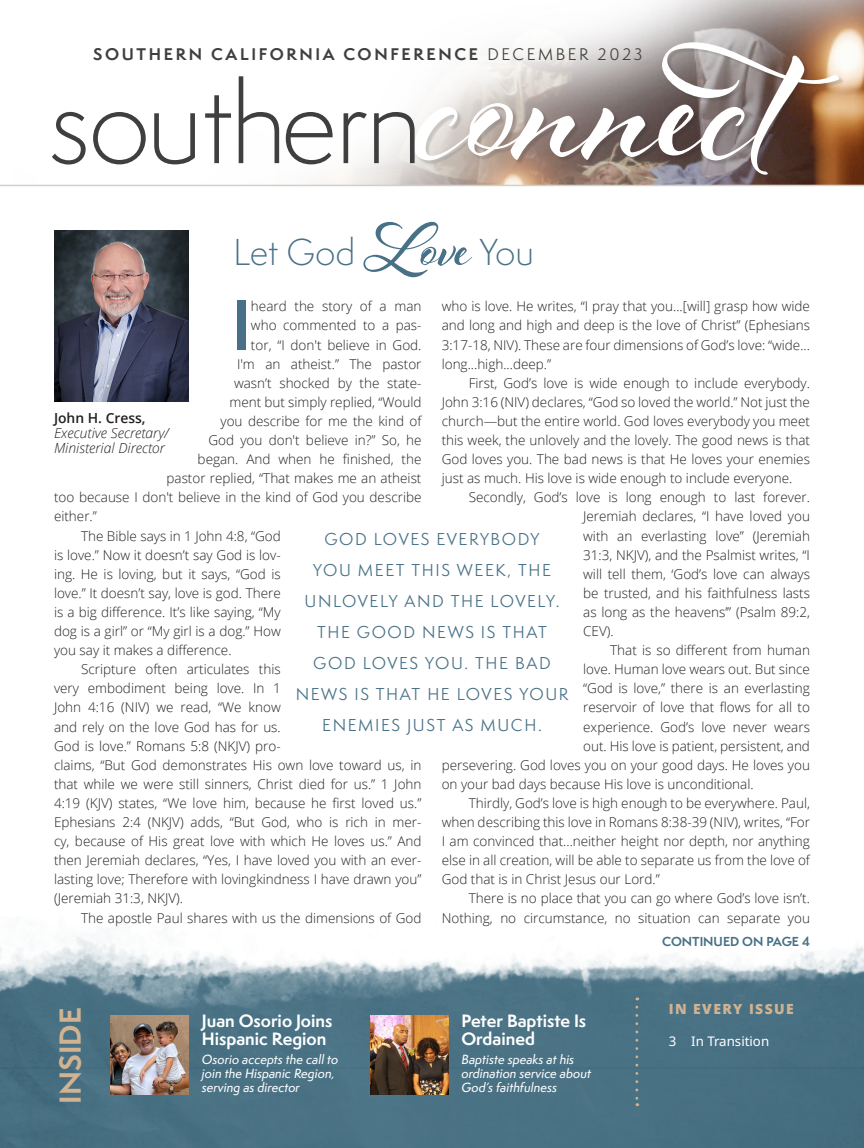
<style>
.page{position:relative;width:864px;height:1148px;background:#fff}
.page>*{position:absolute;margin:0;border:0;box-sizing:border-box;transform-origin:0 0}
.t1{font:600 65.7px "Semplicita Pro";color:#487187}
.t2{font:300 34.5px "Semplicita Pro";color:#487187}
.t3{font:700 27.9px "Semplicita Pro";color:#d1b392}
.t4{font:700 16.5px/17.7px "Semplicita Pro";color:#fff}
.t5{font:15.9px/31px "Semplicita Pro";letter-spacing:.1em;color:#487187;text-align:center}
.t6{font:700 15.6px "Semplicita Pro";letter-spacing:.17em;color:#3f3f3f}
.t7{font:800 13.95px "Open Sans";letter-spacing:.1em;color:#d1b392}
.t8{font:italic 300 13.8px/15px "Open Sans";color:#231f20}
.t9{font:600 13.8px "Open Sans";color:#231f20}
.t10{font:300 13.5px/19px "Open Sans";color:#231f20;text-align:justify}
.t11{font:13.35px "Noto Sans";color:#fff}
.t12{font:12.3px/14px "Semplicita Pro Med It";color:#fff}
.t13{font:700 12px "Semplicita Pro";color:#487187}
.s1{font-weight:400}
.s2{font-family:"Al Fresco";font-weight:700;font-size:66px}
</style>
<div class="page">
<img style="left:14px;top:0;width:850px;height:185px">
<hr style="left:0;top:185px;width:864px;height:1px;background:#d2cfcb">
<div style="left:415px;top:43px;width:429px;height:137px;background:#231f20;opacity:.18"></div>
<img style="left:54px;top:231px;width:135px;height:170px">
<img style="left:0;top:935px;width:864px;height:213px">
<svg style="left:52px;top:112px;width:34px;height:52px"></svg>
<svg style="left:93px;top:112px;width:53px;height:52px"></svg>
<svg style="left:154px;top:113px;width:41px;height:51px"></svg>
<svg style="left:205px;top:95px;width:26px;height:68px"></svg>
<svg style="left:239px;top:76px;width:40px;height:87px"></svg>
<svg style="left:286px;top:112px;width:47px;height:52px"></svg>
<svg style="left:344px;top:112px;width:23px;height:51px"></svg>
<svg style="left:374px;top:42px;width:465px;height:133px"></svg>
<img style="left:370px;top:1015px;width:78px;height:79px">
<img style="left:111px;top:1015px;width:78px;height:79px">
<svg style="left:635px;top:1007px;width:3px;height:99px"></svg>
<p class="t6" style="left:93px;top:42px;width:551px">SOUTHERN CALIFORNIA CONFERENCE <span class="s1">DECEMBER 2023</span></p>
<p class="t2" style="left:233px;top:229px;width:302px">Let God <span class="s2">Love</span> You</p>
<p class="t1" style="left:231px;top:277px;width:21px">I</p>
<p class="t10" style="left:251px;top:296px;width:172px">heard the story of a man</p>
<p class="t10" style="left:442px;top:296px;width:370px">who is love. He writes, “I pray that you...[will] grasp how wide and long and high and deep is the love of Christ” (Ephesians 3:17-18, NIV). These are four dimensions of God’s love: “wide... long...high...deep.”</p>
<p class="t10" style="left:442px;top:373px;width:370px;text-indent:27px">First, God’s love is wide enough to include everybody.<br>John 3:16 (NIV) declares, “God so loved the world.” Not just the church—but the entire world. God loves everybody you meet this week, the unlovely and the lovely. The good news is that God loves you. The bad news is that He loves your enemies just as much. His love is wide enough to include everyone.</p>
<p class="t10" style="left:583px;top:487px;width:228px;text-indent:-114px">Secondly, God’s love is long enough to last forever.<br>Jeremiah declares, “I have loved you with an everlasting love” (Jeremiah 31:3, NKJV), and the Psalmist writes, “I will tell them, ‘God’s love can always be trusted, and his faithfulness lasts as long as the heavens’” (Psalm 89:2, CEV).</p>
<p class="t10" style="left:610px;top:640px;width:201px">That is so different from human</p>
<p class="t10" style="left:583px;top:659px;width:228px">love. Human love wears out. But since</p>
<p class="t10" style="left:583px;top:678px;width:228px">“God is love,” there is an everlasting</p>
<p class="t10" style="left:583px;top:697px;width:228px">reservoir of love that flows for all to</p>
<p class="t10" style="left:583px;top:716px;width:228px">experience. God’s love never wears</p>
<p class="t10" style="left:583px;top:736px;width:228px">out. His love is patient, persistent, and</p>
<p class="t10" style="left:442px;top:755px;width:370px">persevering. God loves you on your good days. He loves you</p>
<p class="t10" style="left:442px;top:774px;width:313px">on your bad days because His love is unconditional.</p>
<p class="t10" style="left:442px;top:793px;width:370px;text-indent:27px">Thirdly, God’s love is high enough to be everywhere. Paul, when describing this love in Romans 8:38-39 (NIV), writes, “For I am convinced that...neither height nor depth, nor anything else in all creation, will be able to separate us from the love of God that is in Christ Jesus our Lord.”</p>
<p class="t10" style="left:442px;top:888px;width:370px;text-align:right">There is no place that you can go where God’s love isn’t.<br>Nothing, no circumstance, no situation can separate you</p>
<p class="t10" style="left:251px;top:316px;width:172px">who commented to a pas-</p>
<p class="t10" style="left:251px;top:335px;width:172px">tor, “I don't believe in God.</p>
<p class="t10" style="left:237px;top:354px;width:186px">I'm an atheist.” The pastor</p>
<p class="t10" style="left:234px;top:373px;width:189px">wasn’t shocked by the state-</p>
<p class="t10" style="left:230px;top:392px;width:194px">ment but simply replied, “Would</p>
<p class="t10" style="left:220px;top:411px;width:203px">you describe for me the kind of</p>
<p class="t10" style="left:208px;top:430px;width:215px">God you don't believe in?” So, he</p>
<p class="t10" style="left:198px;top:449px;width:225px">began. And when he finished, the</p>
<p class="t10" style="left:166px;top:468px;width:257px">pastor replied, “That makes me an atheist</p>
<p class="t10" style="left:54px;top:487px;width:369px">too because I don't believe in the kind of God you describe</p>
<p class="t10" style="left:54px;top:506px;width:44px">either.”</p>
<p class="t10" style="left:54px;top:526px;width:228px;text-indent:27px">The Bible says in 1 John 4:8, “God is love.” Now it doesn’t say God is lov&shy;ing. He is loving, but it says, “God is love.” It doesn’t say, love is god. There is a big difference. It’s like saying, “My dog is a girl” or “My girl is a dog.” How you say it makes a difference.</p>
<p class="t10" style="left:54px;top:659px;width:369px;text-align:left;text-indent:27px">Scripture often articulates this<br>very embodiment being love. In 1<br>John 4:16 (NIV) we read, “We know<br>and rely on the love God has for us.<br>God is love.” Romans 5:8 (NKJV) pro-<br>claims, “But God demonstrates His own love toward us, in that while we were still sinners, Christ died for us.” 1 John 4:19 (KJV) states, “We love him, because he first loved us.” Ephesians 2:4 (NKJV) adds, “But God, who is rich in mer&shy;cy, because of His great love with which He loves us.” And then Jeremiah declares, “Yes, I have loved you with an ever&shy;lasting love; Therefore with lovingkindness I have drawn you” (Jeremiah 31:3, NKJV).</p>
<p class="t10" style="left:81px;top:907px;width:342px">The apostle Paul shares with us the dimensions of God</p>
<p class="t9" style="left:54px;top:409px;width:93px">John H. Cress,</p>
<p class="t8" style="left:54px;top:425px;width:116px">Executive Secretary/<br>Ministerial Director</p>
<p class="t5" style="left:296px;top:523px;width:274px">GOD LOVES EVERYBODY<br>YOU MEET THIS WEEK, THE<br>UNLOVELY AND THE LOVELY.<br>THE GOOD NEWS IS THAT<br>GOD LOVES YOU. THE BAD<br>NEWS IS THAT HE LOVES YOUR<br>ENEMIES JUST AS MUCH.</p>
<p class="t3" style="left:50px;top:1103px;width:98px;rotate:-90deg">INSIDE</p>
<p class="t4" style="left:461px;top:1011px;width:126px">Peter Baptiste Is<br>Ordained</p>
<p class="t4" style="left:202px;top:1011px;width:132px">Juan Osorio Joins<br>Hispanic Region</p>
<p class="t12" style="left:202px;top:1052px;width:138px">Osorio accepts the call to join the Hispanic Region, serving as director</p>
<p class="t12" style="left:461px;top:1052px;width:131px">Baptiste speaks at his ordination service about<br>God’s faithfulness</p>
<p class="t13" style="left:662px;top:932px;width:149px">CONTINUED ON PAGE 4</p>
<p class="t7" style="left:669px;top:998px;width:127px">IN EVERY ISSUE</p>
<p class="t11" style="left:669px;top:1031px;width:102px">3 In Transition</p>
</div>
